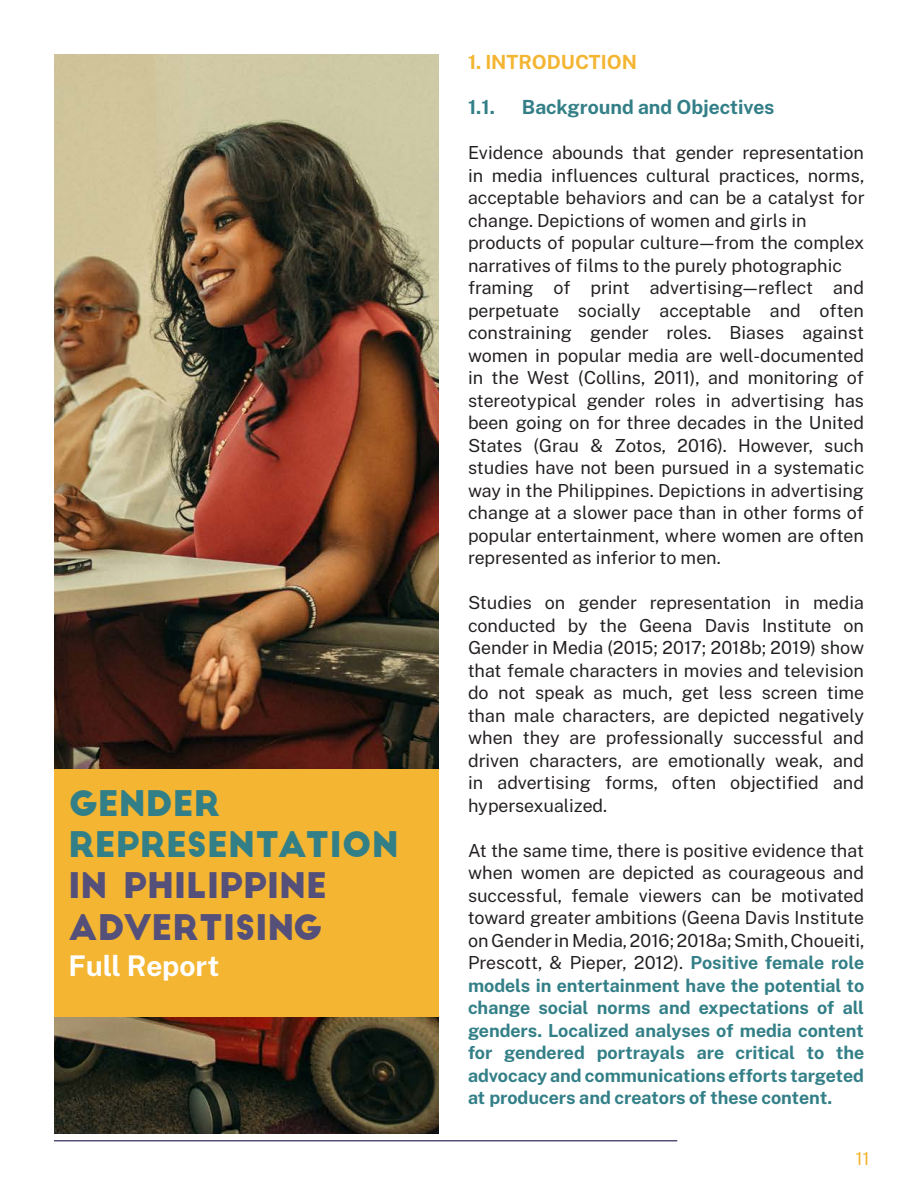
<style>
.page{position:relative;width:918px;height:1188px;background:#fff}
.page>*{position:absolute;margin:0;border:0;box-sizing:border-box;transform-origin:0 0}
.t1{font:34.5px/41.4px "Big John";color:#55507a}
.t2{font:34.5px/41.4px "Big John";color:#337f87}
.t3{font:700 28.5px "Public Sans";color:#fff}
.t4{font:700 19.5px "Public Sans";color:#337f87}
.t5{font:700 19.5px "Public Sans";color:#f3b532}
.t6{font:18px/22.5px "Public Sans";color:#231f20}
.t7{font:700 18px/22.5px "Public Sans";color:#337f87;text-align:justify}
.t8{font:18px "Public Sans";color:#f3b532}
.s1{font-weight:400;color:#231f20}
</style>
<div class="page">
<img style="left:54px;top:54px;width:385px;height:1080px">
<div style="left:54px;top:770px;width:385px;height:247px;background:#f3b532"></div>
<hr style="left:54px;top:1140px;width:623px;height:2px;background:#55507a">
<h1 class="t2" style="left:69px;top:784px;width:332px">GENDER<br>REPRESENTATION</h1>
<h1 class="t1" style="left:69px;top:866px;width:260px">IN PHILIPPINE<br>ADVERTISING</h1>
<h2 class="t3" style="left:69px;top:944px;width:152px">Full Report</h2>
<p class="t5" style="left:468px;top:47px;width:171px">1. INTRODUCTION</p>
<p class="t4" style="left:468px;top:92px;width:28px">1.1.</p>
<p class="t4" style="left:522px;top:92px;width:254px">Background and Objectives</p>
<p class="t6" style="left:468px;top:141px;width:398px">Evidence abounds that gender representation in media influences cultural practices, norms, acceptable behaviors and can be a catalyst for change. Depictions of women and girls in products of popular culture—from the complex narratives of films to the purely photographic framing of print advertising—reflect and perpetuate socially acceptable and often constraining gender roles. Biases against women in popular media are well-documented in the West (Collins, 2011), and monitoring of stereotypical gender roles in advertising has been going on for three decades in the United States (Grau &amp; Zotos, 2016). However, such studies have not been pursued in a systematic way in the Philippines. Depictions in advertising change at a slower pace than in other forms of popular entertainment, where women are often represented as inferior to men.</p>
<p class="t6" style="left:468px;top:591px;width:398px;text-align:justify">Studies on gender representation in media conducted by the Geena Davis Institute on Gender in Media (2015; 2017; 2018b; 2019) show that female characters in movies and television do not speak as much, get less screen time than male characters, are depicted negatively when they are professionally successful and driven characters, are emotionally weak, and in advertising forms, often objectified and hypersexualized.</p>
<p class="t7" style="left:468px;top:838px;width:398px"><span class="s1">At the same time, there is positive evidence that when women are depicted as courageous and successful, female viewers can be motivated toward greater ambitions (Geena Davis Institute on Gender in Media, 2016; 2018a; Smith, Choueiti, Prescott, &amp; Pieper, 2012).</span> Positive female role models in entertainment have the potential to change social norms and expectations of all genders. Localized analyses of media content for gendered portrayals are critical to the advocacy and communications efforts targeted at producers and creators of these content.</p>
<p class="t8" style="left:855px;top:1144px;width:16px">11</p>
</div>
